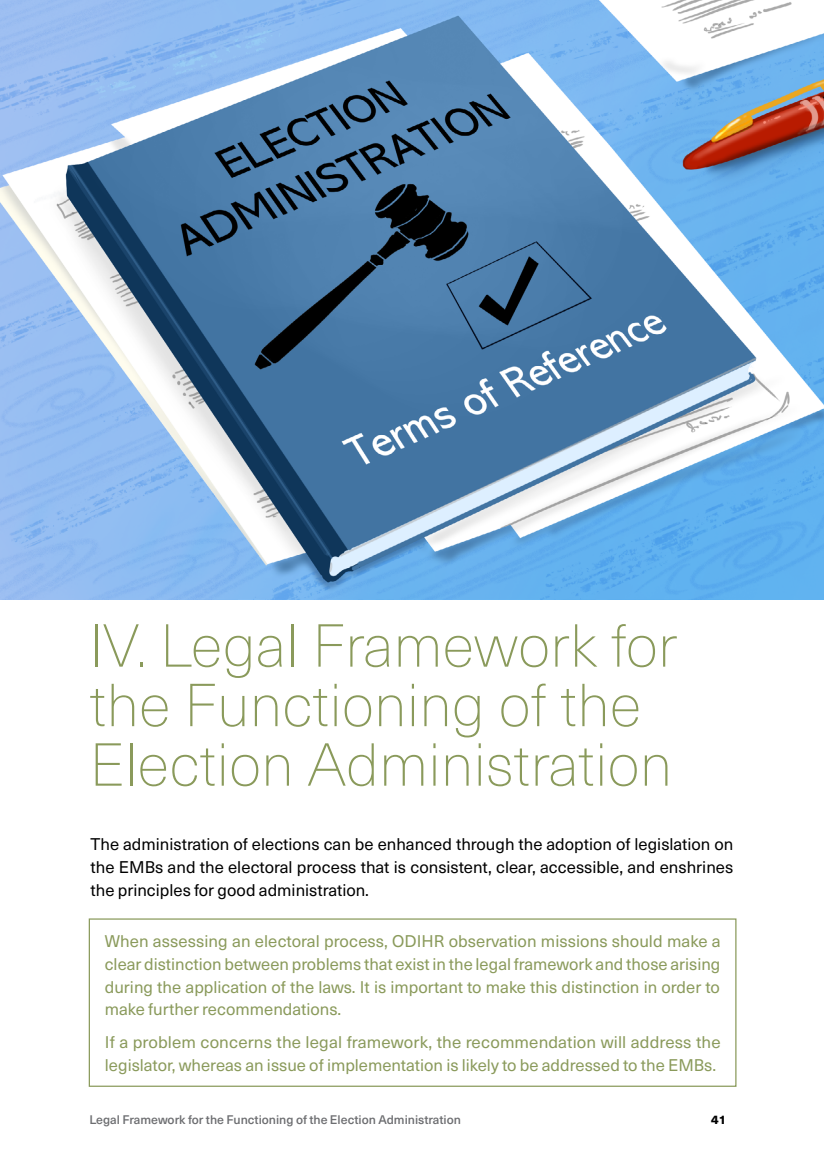
<style>
.page{position:relative;width:824px;height:1171px;background:#fff}
.page>*{position:absolute;margin:0;border:0;box-sizing:border-box;transform-origin:0 0}
.t1{font:200 59.5px/59.5px "Neue Haas Unica";color:#8a9a5b}
.t2{font:16.62px/22.8px "Neue Haas Unica";color:#8a9a5b;text-align:justify}
.t3{font:16.62px/22.8px "Neue Haas Unica";color:#000;text-align:justify}
.t4{font:500 12.25px "Neue Haas Unica";color:#6d6e71}
.t5{font:800 12.25px "Neue Haas Unica";color:#000}
</style>
<div class="page">
<img style="left:0;top:0;width:823px;height:600px">
<div style="left:89px;top:918px;width:647px;height:169px;border:1px solid #8a9a5b"></div>
<h1 class="t1" style="left:89px;top:613px;width:589px">IV. Legal Framework for the Functioning of the<br>Election Administration</h1>
<p class="t3" style="left:91px;top:832px;width:644px">The administration of elections can be enhanced through the adoption of legislation on the EMBs and the electoral process that is consistent, clear, accessible, and enshrines the principles for good administration.</p>
<p class="t2" style="left:105px;top:929px;width:617px">When assessing an electoral process, ODIHR observation missions should make a clear distinction between problems that exist in the legal framework and those arising during the application of the laws. It is important to make this distinction in order to make further recommendations.</p>
<p class="t2" style="left:105px;top:1030px;width:617px">If a problem concerns the legal framework, the recommendation will address the legislator, whereas an issue of implementation is likely to be addressed to the EMBs.</p>
<p class="t4" style="left:89px;top:1111px;width:373px">Legal Framework for the Functioning of the Election Administration</p>
<p class="t5" style="left:711px;top:1110px;width:17px">41</p>
</div>
